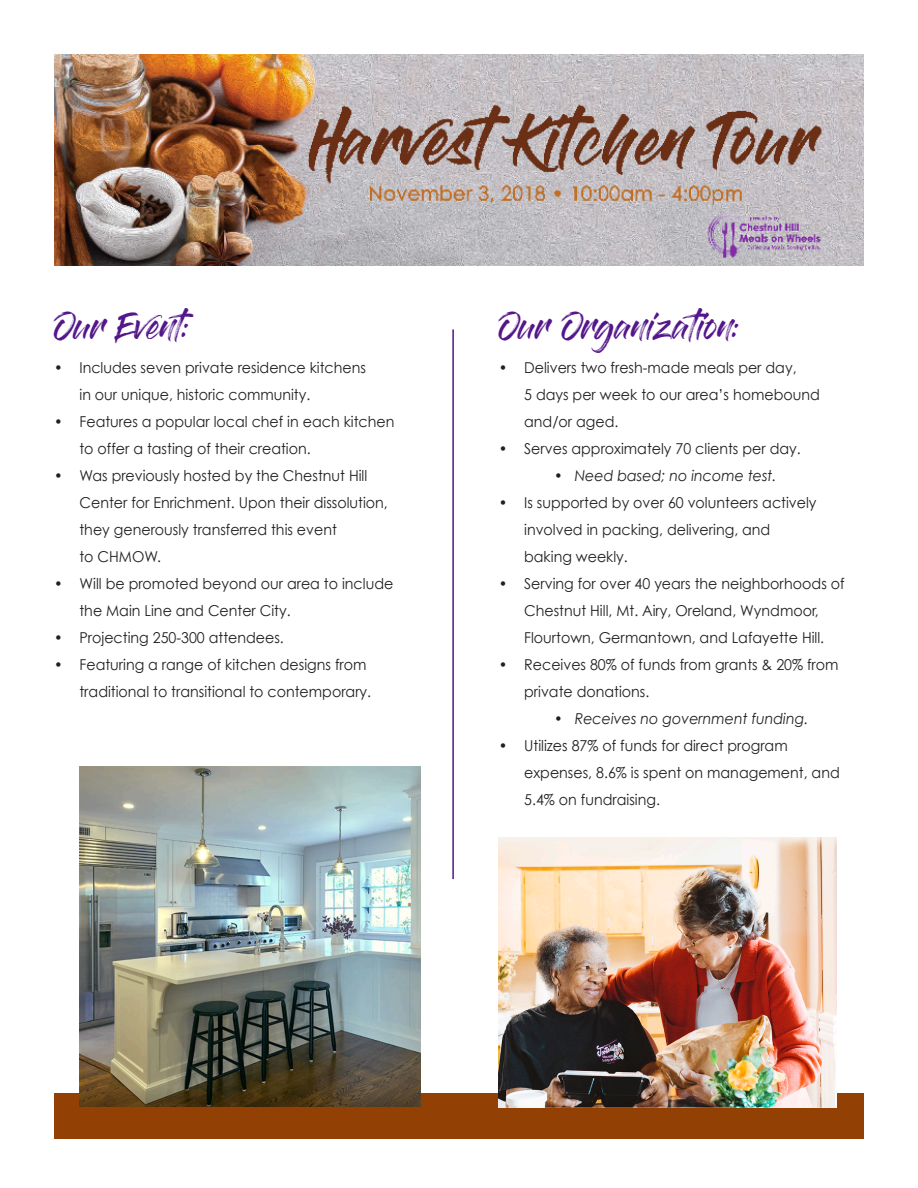
<style>
.page{position:relative;width:918px;height:1188px;background:#fff}
.page>*{position:absolute;margin:0;border:0;box-sizing:border-box;transform-origin:0 0}
.t1{font:27px "Gloss And Bloom";color:#53168b}
.t2{font:15px/27px "Century Gothic";color:#231f20;scale:.95 1}
.t3{font:italic 15px "Century Gothic";color:#231f20;scale:.95 1}
.s1{font-style:normal}
</style>
<div class="page">
<div style="left:54px;top:1094px;width:810px;height:45px;background:#924003"></div>
<img style="left:54px;top:55px;width:810px;height:211px">
<img style="left:79px;top:766px;width:341px;height:341px">
<img style="left:498px;top:838px;width:339px;height:269px">
<hr style="left:452px;top:329px;width:2px;height:550px;background:#53168b">
<p class="t1" style="left:54px;top:314px;width:147px">Our Event:</p>
<p class="t2" style="left:79px;top:353px;width:303px;text-indent:-25px">• Includes seven private residence kitchens in our unique, historic community.</p>
<p class="t2" style="left:79px;top:407px;width:333px;text-indent:-25px">• Features a popular local chef in each kitchen to offer a tasting of their creation.</p>
<p class="t2" style="left:54px;top:461px;width:331px">• Was previously hosted by the Chestnut Hill</p>
<p class="t2" style="left:80px;top:488px;width:326px">Center for Enrichment. Upon their dissolution,</p>
<p class="t2" style="left:79px;top:515px;width:272px">they generously transferred this event</p>
<p class="t2" style="left:80px;top:542px;width:87px">to CHMOW.</p>
<p class="t2" style="left:54px;top:569px;width:359px">• Will be promoted beyond our area to include</p>
<p class="t2" style="left:80px;top:596px;width:224px">the Main Line and Center City.</p>
<p class="t2" style="left:54px;top:623px;width:244px">• Projecting 250-300 attendees.</p>
<p class="t2" style="left:54px;top:650px;width:330px">• Featuring a range of kitchen designs from</p>
<p class="t2" style="left:79px;top:677px;width:309px">traditional to transitional to contemporary.</p>
<p class="t1" style="left:499px;top:314px;width:242px">Our Organization:</p>
<p class="t2" style="left:499px;top:354px;width:315px">• Delivers two fresh-made meals per day,</p>
<p class="t2" style="left:524px;top:381px;width:313px">5 days per week to our area’s homebound and/or aged.</p>
<p class="t2" style="left:499px;top:435px;width:319px">• Serves approximately 70 clients per day.</p>
<p class="t3" style="left:554px;top:466px;width:235px"><span class="s1">•</span> Need based; no income test.</p>
<p class="t2" style="left:524px;top:489px;width:309px;text-indent:-25px">• Is supported by over 60 volunteers actively involved in packing, delivering, and</p>
<p class="t2" style="left:524px;top:543px;width:111px">baking weekly.</p>
<p class="t2" style="left:499px;top:570px;width:366px">• Serving for over 40 years the neighborhoods of</p>
<p class="t2" style="left:524px;top:597px;width:312px">Chestnut Hill, Mt. Airy, Oreland, Wyndmoor,</p>
<p class="t2" style="left:524px;top:624px;width:317px">Flourtown, Germantown, and Lafayette Hill.</p>
<p class="t2" style="left:499px;top:651px;width:359px">• Receives 80% of funds from grants &amp; 20% from</p>
<p class="t2" style="left:524px;top:678px;width:133px">private donations.</p>
<p class="t3" style="left:554px;top:709px;width:269px"><span class="s1">•</span> Receives no government funding.</p>
<p class="t2" style="left:499px;top:732px;width:306px">• Utilizes 87% of funds for direct program</p>
<p class="t2" style="left:524px;top:759px;width:334px">expenses, 8.6% is spent on management, and</p>
<p class="t2" style="left:524px;top:786px;width:144px">5.4% on fundraising.</p>
</div>
